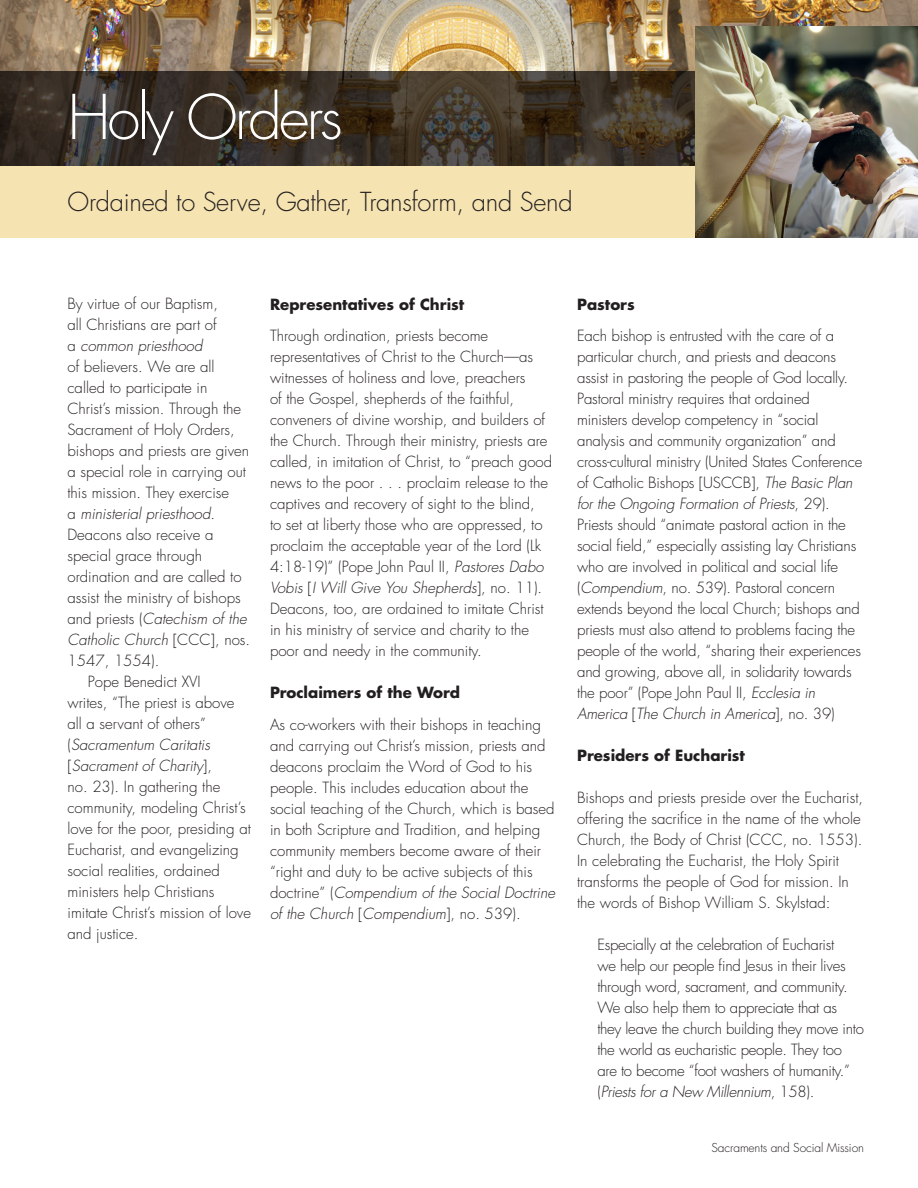
<style>
.page{position:relative;width:918px;height:1188px;background:#fff}
.page>*{position:absolute;margin:0;border:0;box-sizing:border-box;transform-origin:0 0}
.PtTitle_copy{font:300 60px "Futura";letter-spacing:-.05em;color:#fff}
.PtSubtitle{font:300 25.5px "Futura";letter-spacing:-.01em;color:#231f20}
.ParaFirst{font:300 15px/21px "Futura";color:#231f20}
.Para{font:300 15px/21px "Futura";color:#231f20}
.BQSingle{font:300 15px/21px "Futura";letter-spacing:-.02em;color:#231f20}
.ParaFirst-2{font:700 15px "Futura";color:#231f20}
.PtTitle_copy-2{font:300 12px "Futura";letter-spacing:-.01em;color:#231f20}
.s1{font-style:italic}
</style>
<div class="page">
<img style="left:0;top:0;width:918px;height:71px">
<svg style="left:0;top:71px;width:695px;height:95px;background:#3c3328"></svg>
<div style="left:0;top:166px;width:918px;height:72px;background:#f5e3b1"></div>
<img style="left:695px;top:27px;width:223px;height:210px">
<p class="PtTitle_copy" style="left:68px;top:79px;width:277px">Holy Orders</p>
<p class="PtSubtitle" style="left:68px;top:185px;width:507px">Ordained to Serve, Gather, Transform, and Send</p>
<p class="ParaFirst" style="left:68px;top:293px;width:184px">By virtue of our Baptism,<br>all Christians are part of<br>a <span class="s1">common priesthood<br></span>of believers. We are all called to participate in<br>Christ’s mission. Through the<br>Sacrament of Holy Orders, bishops and priests are given a special role in carrying out this mission. They exercise<br>a <span class="s1">ministerial priesthood</span>.<br>Deacons also receive a special grace through ordination and are called to assist the ministry of bishops and priests (<span class="s1">Catechism of the<br>Catholic Church</span> [CCC], nos.<br>1547, 1554).</p>
<p class="Para" style="left:68px;top:671px;width:185px;text-indent:20px">Pope Benedict XVI<br>writes, “The priest is above all a servant of others” (<span class="s1">Sacramentum Caritatis </span>[<span class="s1">Sacrament of Charity</span>],<br>no. 23). In gathering the community, modeling Christ’s love for the poor, presiding at<br>Eucharist, and evangelizing social realities, ordained ministers help Christians imitate Christ’s mission of love and justice.</p>
<h3 class="ParaFirst-2" style="left:270px;top:294px;width:196px">Representatives of Christ</h3>
<p class="ParaFirst" style="left:270px;top:325px;width:284px">Through ordination, priests become representatives of Christ to the Church—as witnesses of holiness and love, preachers<br>of the Gospel, shepherds of the faithful, conveners of divine worship, and builders of the Church. Through their ministry, priests are called, in imitation of Christ, to “preach good news to the poor . . . proclaim release to the captives and recovery of sight to the blind,<br>to set at liberty those who are oppressed, to proclaim the acceptable year of the Lord (Lk 4:18-19)” (Pope John Paul II, <span class="s1">Pastores Dabo Vobis</span> [<span class="s1">I Will Give You Shepherds</span>], no. 11).<br>Deacons, too, are ordained to imitate Christ in his ministry of service and charity to the poor and needy in the community.</p>
<h3 class="ParaFirst-2" style="left:270px;top:682px;width:192px">Proclaimers of the Word</h3>
<p class="ParaFirst" style="left:270px;top:714px;width:287px">As co-workers with their bishops in teaching and carrying out Christ’s mission, priests and deacons proclaim the Word of God to his people. This includes education about the social teaching of the Church, which is based in both Scripture and Tradition, and helping community members become aware of their “right and duty to be active subjects of this doctrine” (<span class="s1">Compendium of the Social Doctrine of the Church</span> [<span class="s1">Compendium</span>], no. 539).</p>
<p class="ParaFirst-2" style="left:577px;top:294px;width:59px">Pastors</p>
<p class="ParaFirst" style="left:577px;top:325px;width:287px">Each bishop is entrusted with the care of a particular church, and priests and deacons assist in pastoring the people of God locally.<br>Pastoral ministry requires that ordained ministers develop competency in “social analysis and community organization” and cross-cultural ministry (United States Conference of Catholic Bishops [USCCB], <span class="s1">The Basic Plan for the Ongoing Formation of Priests</span>, 29).<br>Priests should “animate pastoral action in the social field,” especially assisting lay Christians who are involved in political and social life (<span class="s1">Compendium</span>, no. 539). Pastoral concern extends beyond the local Church; bishops and priests must also attend to problems facing the people of the world, “sharing their experiences and growing, above all, in solidarity towards the poor” (Pope John Paul II, <span class="s1">Ecclesia in America</span> [<span class="s1">The Church in America</span>], no. 39)</p>
<p class="ParaFirst-2" style="left:577px;top:745px;width:169px">Presiders of Eucharist</p>
<p class="ParaFirst" style="left:577px;top:787px;width:288px">Bishops and priests preside over the Eucharist, offering the sacrifice in the name of the whole Church, the Body of Christ (CCC, no. 1553).<br>In celebrating the Eucharist, the Holy Spirit transforms the people of God for mission. In the words of Bishop William S. Skylstad:</p>
<p class="BQSingle" style="left:597px;top:934px;width:268px">Especially at the celebration of Eucharist<br>we help our people find Jesus in their lives through word, sacrament, and community.<br>We also help them to appreciate that as they leave the church building they move into the world as eucharistic people. They too are to become “foot washers of humanity.” (<span class="s1">Priests for a New Millennium</span>, 158).</p>
<p class="PtTitle_copy-2" style="left:712px;top:1140px;width:154px">Sacraments and Social Mission</p>
</div>
